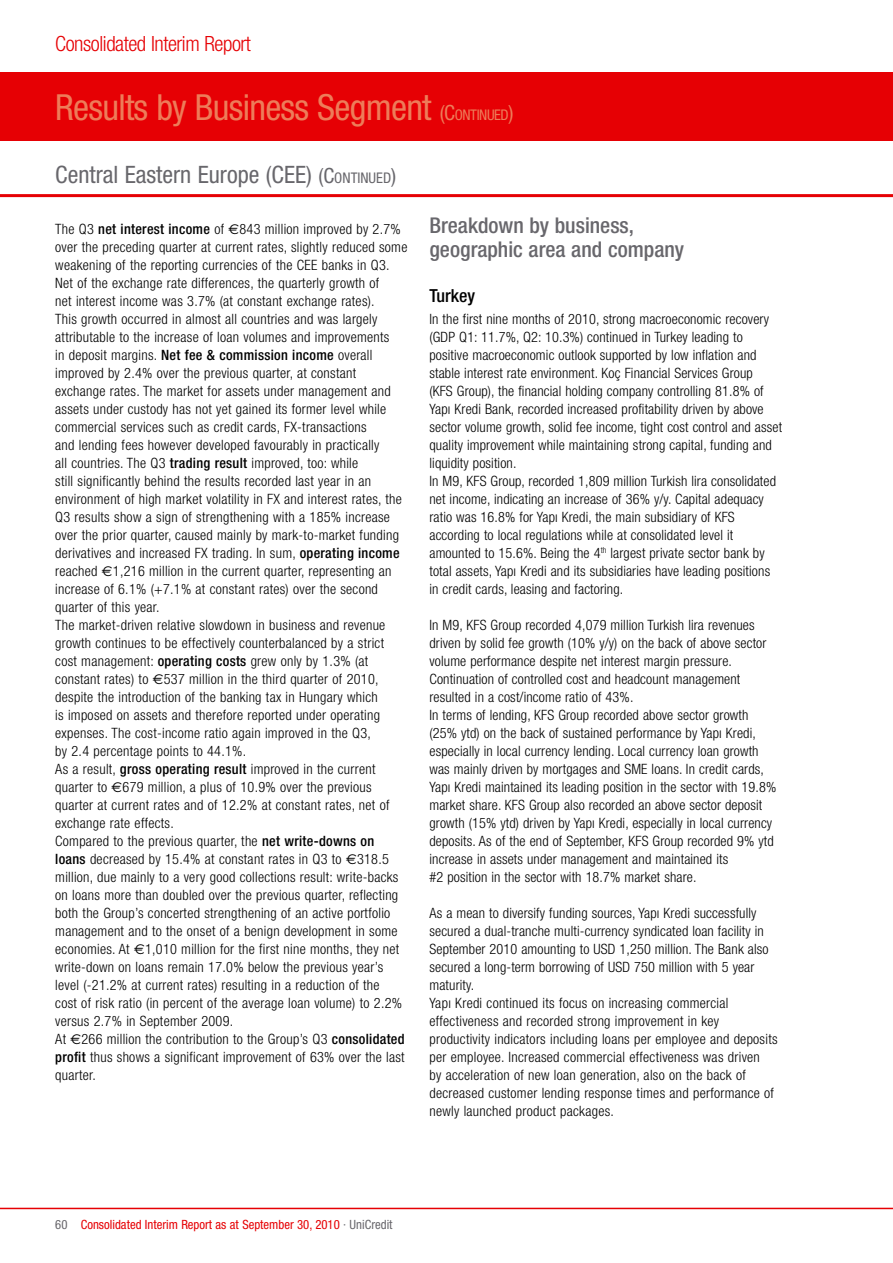
<style>
.page{position:relative;width:893px;height:1263px;background:#fff}
.page>*{position:absolute;margin:0;border:0;box-sizing:border-box;transform-origin:0 0}
.t1{font:condensed 36px "Helvetica Neue";letter-spacing:-.02em;color:#ed7c59}
.t2{font:condensed 24px "Helvetica Neue";color:#68676c}
.t3{font:500 condensed 21.75px/24px "Helvetica Neue";color:#68676c}
.t4{font:300 condensed 21px "Helvetica Neue";letter-spacing:-.02em;color:#e60004}
.t5{font:500 condensed 18px "Helvetica Neue";color:#000}
.t6{font:300 condensed 14.25px/18px "Helvetica Neue";letter-spacing:.02em;color:#000}
.t7{font:condensed 12.75px "Helvetica Neue";color:#e60004}
.s1{font-size:21px}
.s2{font-size:14.7px}
.s3{font-weight:500}
.s4{font-family:"Euro Sans";font-weight:400;font-stretch:normal}
.s5{color:#68676c}
</style>
<div class="page">
<div style="left:0;top:72px;width:893px;height:68px;background:#e60004"></div>
<hr style="left:0;top:194px;width:893px;height:3px;background:#e60004">
<hr style="left:0;top:1208px;width:893px;height:1px;background:#e60004">
<h3 class="t4" style="left:55px;top:36px;width:197px">Consolidated Interim Report</h3>
<h1 class="t1" style="left:55px;top:95px;width:460px">Results by Business Segment <span class="s1">(C</span><span class="s2">ONTINUED</span><span class="s1">)</span></h1>
<h2 class="t2" style="left:55px;top:166px;width:343px">Central Eastern Europe (CEE) <span class="s1">(C</span><span class="s2">ONTINUED</span><span class="s1">)</span></h2>
<p class="t6" style="left:55px;top:221px;width:354px">The Q3 <span class="s3">net interest income</span> of <span class="s4">€</span>843 million improved by 2.7% over the preceding quarter at current rates, slightly reduced some weakening of the reporting currencies of the CEE banks in Q3.<br>Net of the exchange rate differences, the quarterly growth of<br>net interest income was 3.7% (at constant exchange rates).<br>This growth occurred in almost all countries and was largely attributable to the increase of loan volumes and improvements<br>in deposit margins. <span class="s3">Net fee &amp; commission income</span> overall improved by 2.4% over the previous quarter, at constant exchange rates. The market for assets under management and assets under custody has not yet gained its former level while commercial services such as credit cards, FX-transactions<br>and lending fees however developed favourably in practically<br>all countries. The Q3 <span class="s3">trading result</span> improved, too: while<br>still significantly behind the results recorded last year in an environment of high market volatility in FX and interest rates, the Q3 results show a sign of strengthening with a 185% increase over the prior quarter, caused mainly by mark-to-market funding derivatives and increased FX trading. In sum, <span class="s3">operating income </span>reached <span class="s4">€</span>1,216 million in the current quarter, representing an increase of 6.1% (+7.1% at constant rates) over the second quarter of this year.<br>The market-driven relative slowdown in business and revenue growth continues to be effectively counterbalanced by a strict cost management: <span class="s3">operating costs</span> grew only by 1.3% (at constant rates) to <span class="s4">€</span>537 million in the third quarter of 2010, despite the introduction of the banking tax in Hungary which<br>is imposed on assets and therefore reported under operating expenses. The cost-income ratio again improved in the Q3,<br>by 2.4 percentage points to 44.1%.<br>As a result, <span class="s3">gross operating result</span> improved in the current quarter to <span class="s4">€</span>679 million, a plus of 10.9% over the previous quarter at current rates and of 12.2% at constant rates, net of exchange rate effects.<br>Compared to the previous quarter, the <span class="s3">net write-downs on loans</span> decreased by 15.4% at constant rates in Q3 to <span class="s4">€</span>318.5 million, due mainly to a very good collections result: write-backs on loans more than doubled over the previous quarter, reflecting both the Group’s concerted strengthening of an active portfolio management and to the onset of a benign development in some economies. At <span class="s4">€</span>1,010 million for the first nine months, they net write-down on loans remain 17.0% below the previous year’s level (-21.2% at current rates) resulting in a reduction of the<br>cost of risk ratio (in percent of the average loan volume) to 2.2% versus 2.7% in September 2009.<br>At <span class="s4">€</span>266 million the contribution to the Group’s Q3 <span class="s3">consolidated profit</span> thus shows a significant improvement of 63% over the last quarter.</p>
<h3 class="t3" style="left:429px;top:215px;width:256px">Breakdown by business, geographic area and company</h3>
<p class="t5" style="left:429px;top:289px;width:47px">Turkey</p>
<p class="t6" style="left:429px;top:311px;width:354px">In the first nine months of 2010, strong macroeconomic recovery (GDP Q1: 11.7%, Q2: 10.3%) continued in Turkey leading to positive macroeconomic outlook supported by low inflation and stable interest rate environment. Koç Financial Services Group<br>(KFS Group), the financial holding company controlling 81.8% of Yapı Kredi Bank, recorded increased profitability driven by above sector volume growth, solid fee income, tight cost control and asset quality improvement while maintaining strong capital, funding and liquidity position.<br>In M9, KFS Group, recorded 1,809 million Turkish lira consolidated net income, indicating an increase of 36% y/y. Capital adequacy ratio was 16.8% for Yapı Kredi, the main subsidiary of KFS according to local regulations while at consolidated level it amounted to 15.6%. Being the 4<sup>th</sup> largest private sector bank by total assets, Yapı Kredi and its subsidiaries have leading positions in credit cards, leasing and factoring.</p>
<p class="t6" style="left:429px;top:617px;width:348px">In M9, KFS Group recorded 4,079 million Turkish lira revenues driven by solid fee growth (10% y/y) on the back of above sector volume performance despite net interest margin pressure.<br>Continuation of controlled cost and headcount management resulted in a cost/income ratio of 43%.<br>In terms of lending, KFS Group recorded above sector growth (25% ytd) on the back of sustained performance by Yapı Kredi, especially in local currency lending. Local currency loan growth was mainly driven by mortgages and SME loans. In credit cards, Yapı Kredi maintained its leading position in the sector with 19.8% market share. KFS Group also recorded an above sector deposit growth (15% ytd) driven by Yapı Kredi, especially in local currency deposits. As of the end of September, KFS Group recorded 9% ytd increase in assets under management and maintained its<br>#2 position in the sector with 18.7% market share.</p>
<p class="t6" style="left:429px;top:905px;width:350px">As a mean to diversify funding sources, Yapı Kredi successfully secured a dual-tranche multi-currency syndicated loan facility in September 2010 amounting to USD 1,250 million. The Bank also secured a long-term borrowing of USD 750 million with 5 year maturity.<br>Yapı Kredi continued its focus on increasing commercial effectiveness and recorded strong improvement in key productivity indicators including loans per employee and deposits per employee. Increased commercial effectiveness was driven<br>by acceleration of new loan generation, also on the back of decreased customer lending response times and performance of newly launched product packages.</p>
<p class="t7" style="left:55px;top:1220px;width:339px"><span class="s5">60</span> Consolidated Interim Report as at September 30, 2010 <span class="s5">· UniCredit</span></p>
</div>
